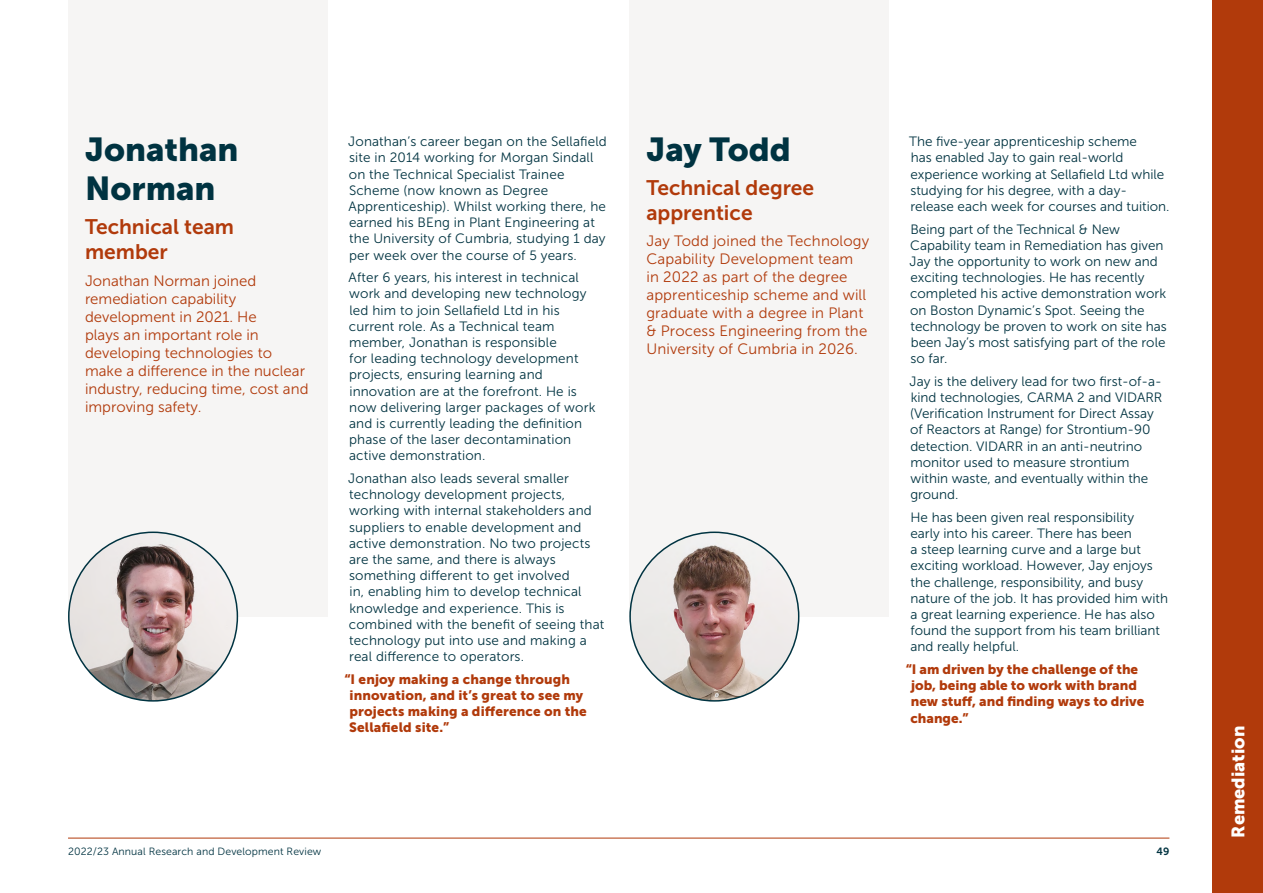
<style>
.page{position:relative;width:1263px;height:893px;background:#fff}
.page>*{position:absolute;margin:0;border:0;box-sizing:border-box;transform-origin:0 0}
.t1{font:33px/39.6px "Museo Sans 900";color:#003341}
.t2{font:21px/25.2px "Museo Sans 700";color:#b13a0b}
.t3{font:18px "Museo Sans 900";color:#fff}
.t4{font:15px/18px "Museo Sans 300";color:#b13a0b}
.t5{font:13.5px/16.2px "Museo Sans 300";letter-spacing:.005em;color:#003341}
.t6{font:13.5px/16.2px "Museo Sans 900";letter-spacing:.01em;color:#b13a0b}
.t7{font:10.5px "Museo Sans 300";letter-spacing:.01em;color:#003341}
.t8{font:10.5px "Museo Sans 700";color:#003341}
</style>
<div class="page">
<div style="left:1212px;top:0;width:51px;height:893px;background:#b13a0b"></div>
<div style="left:629px;top:0;width:260px;height:617px;background:#f6f5f4"></div>
<div style="left:68px;top:0;width:259px;height:617px;background:#f6f5f4"></div>
<img style="left:69px;top:532px;width:168px;height:169px;border-radius:84px">
<img style="left:630px;top:532px;width:169px;height:169px;border-radius:84px">
<hr style="left:68px;top:838px;width:1101px;height:1px;background:#b13a0b">
<h1 class="t1" style="left:85px;top:129px;width:155px">Jonathan<br>Norman</h1>
<h2 class="t2" style="left:85px;top:214px;width:151px">Technical team member</h2>
<p class="t4" style="left:85px;top:272px;width:225px">Jonathan Norman joined remediation capability development in 2021. He<br>plays an important role in developing technologies to make a difference in the nuclear industry, reducing time, cost and improving safety.</p>
<p class="t5" style="left:348px;top:134px;width:260px">Jonathan’s career began on the Sellafield site in 2014 working for Morgan Sindall on the Technical Specialist Trainee Scheme (now known as Degree Apprenticeship). Whilst working there, he earned his BEng in Plant Engineering at the University of Cumbria, studying 1 day per week over the course of 5 years.</p>
<p class="t5" style="left:349px;top:270px;width:248px">After 6 years, his interest in technical work and developing new technology led him to join Sellafield Ltd in his current role. As a Technical team member, Jonathan is responsible<br>for leading technology development projects, ensuring learning and innovation are at the forefront. He is now delivering larger packages of work and is currently leading the definition phase of the laser decontamination active demonstration.</p>
<p class="t5" style="left:348px;top:470px;width:258px">Jonathan also leads several smaller technology development projects, working with internal stakeholders and suppliers to enable development and active demonstration. No two projects are the same, and there is always something different to get involved<br>in, enabling him to develop technical knowledge and experience. This is combined with the benefit of seeing that technology put into use and making a real difference to operators.</p>
<p class="t6" style="left:349px;top:671px;width:239px;text-indent:-5px">“I enjoy making a change through innovation, and it’s great to see my projects making a difference on the<br>Sellafield site.”</p>
<h1 class="t1" style="left:646px;top:129px;width:146px">Jay Todd</h1>
<h2 class="t2" style="left:646px;top:175px;width:169px">Technical degree apprentice</h2>
<p class="t4" style="left:646px;top:232px;width:224px">Jay Todd joined the Technology<br>Capability Development team in 2022 as part of the degree apprenticeship scheme and will graduate with a degree in Plant &amp; Process Engineering from the<br>University of Cumbria in 2026.</p>
<p class="t5" style="left:909px;top:134px;width:262px">The five-year apprenticeship scheme<br>has enabled Jay to gain real-world experience working at Sellafield Ltd while studying for his degree, with a day&shy;release each week for courses and tuition.</p>
<p class="t5" style="left:910px;top:221px;width:259px">Being part of the Technical &amp; New Capability team in Remediation has given Jay the opportunity to work on new and exciting technologies. He has recently completed his active demonstration work on Boston Dynamic’s Spot. Seeing the technology be proven to work on site has been Jay’s most satisfying part of the role so far.</p>
<p class="t5" style="left:910px;top:373px;width:254px">Jay is the delivery lead for two first-of-a&shy;kind technologies, CARMA 2 and VIDARR (Verification Instrument for Direct Assay of Reactors at Range) for Strontium-90 detection. VIDARR in an anti-neutrino monitor used to measure strontium within waste, and eventually within the ground.</p>
<p class="t5" style="left:910px;top:509px;width:259px">He has been given real responsibility<br>early into his career. There has been<br>a steep learning curve and a large but exciting workload. However, Jay enjoys the challenge, responsibility, and busy nature of the job. It has provided him with a great learning experience. He has also found the support from his team brilliant and really helpful.</p>
<p class="t6" style="left:910px;top:661px;width:235px;text-indent:-5px">“I am driven by the challenge of the job, being able to work with brand new stuff, and finding ways to drive change.”</p>
<p class="t7" style="left:68px;top:846px;width:255px">2022/23 Annual Research and Development Review</p>
<p class="t8" style="left:1156px;top:846px;width:14px">49</p>
<h3 class="t3" style="left:1228px;top:838px;width:113px;rotate:-90deg">Remediation</h3>
</div>
